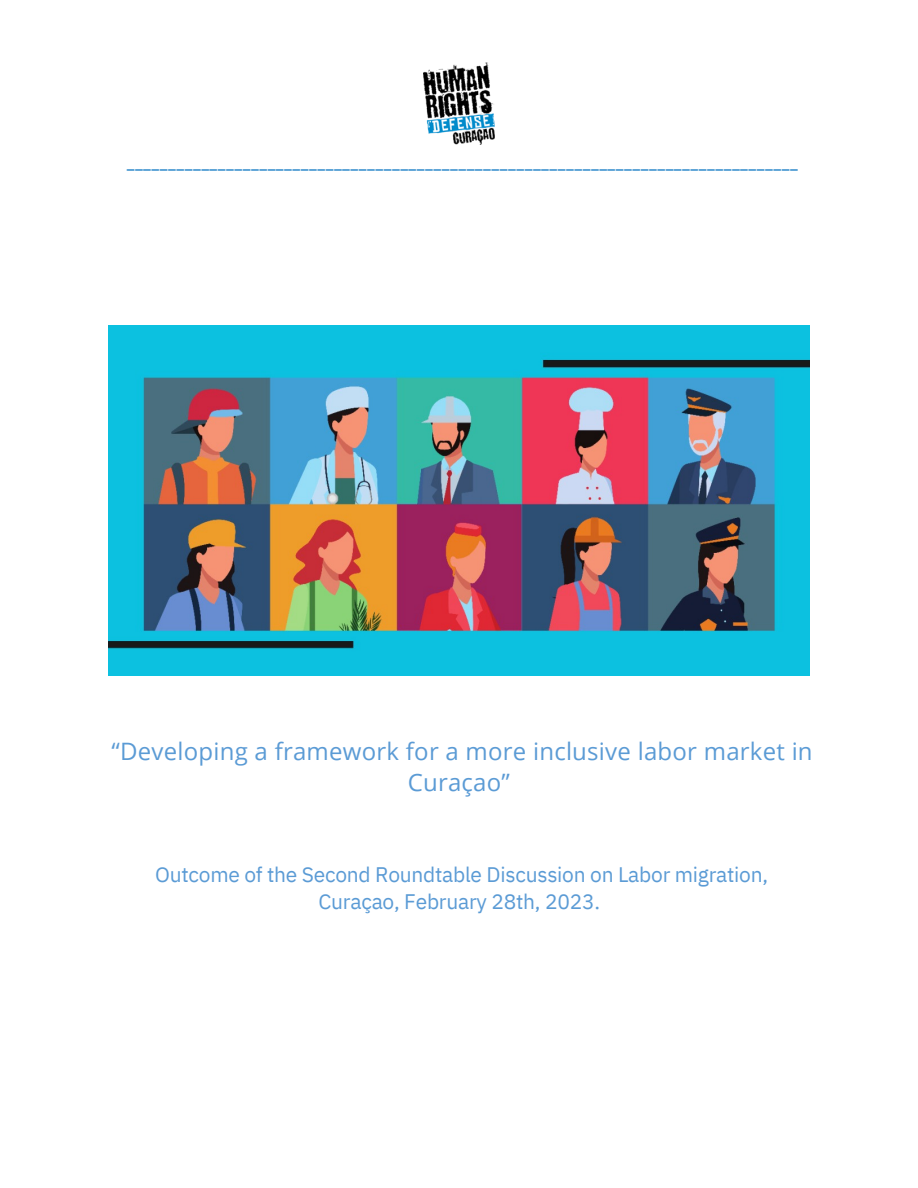
<style>
.page{position:relative;width:918px;height:1188px;background:#fff}
.page>*{position:absolute;margin:0;border:0;box-sizing:border-box;transform-origin:0 0}
.t1{font:24px/31.5px "Open Sans";letter-spacing:.01em;color:#5b9bd5;text-align:center}
.t2{font:21px/27px "IBM Plex Sans";letter-spacing:-.01em;color:#5b9bd5;text-align:center}
.t3{font:15px "IBM Plex Sans";color:#0070c0}
</style>
<div class="page">
<img style="left:423px;top:62px;width:72px;height:82px">
<img style="left:108px;top:325px;width:702px;height:350px">
<p class="t3" style="left:126px;top:153px;width:673px">_________________________________________________________________________________</p>
<p class="t1" style="left:111px;top:735px;width:703px">“Developing a framework for a more inclusive labor market in<br>Curaçao”</p>
<p class="t2" style="left:155px;top:860px;width:614px">Outcome of the Second Roundtable Discussion on Labor migration,<br>Curaçao, February 28th, 2023.</p>
</div>
